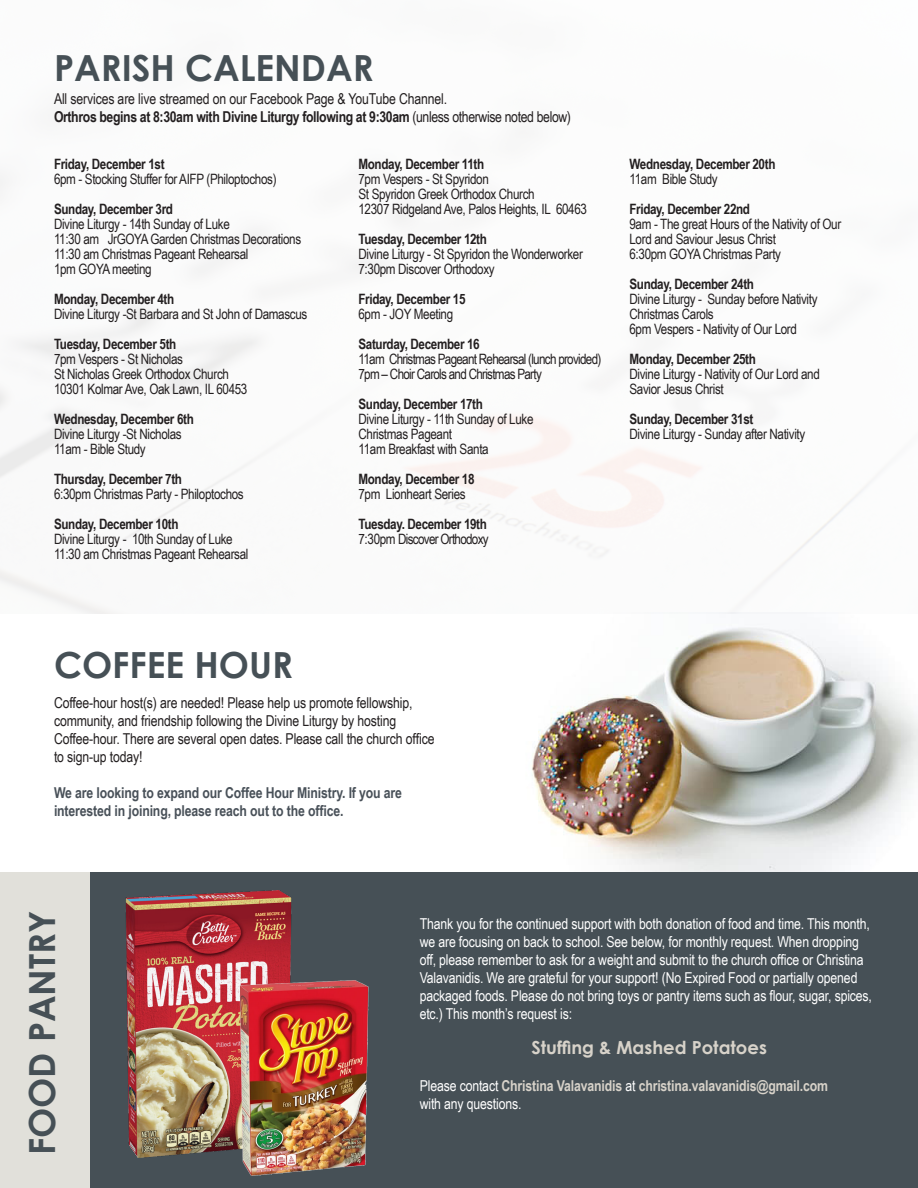
<style>
.page{position:relative;width:918px;height:1188px;background:#fff}
.page>*{position:absolute;margin:0;border:0;box-sizing:border-box;transform-origin:0 0}
.t1{font:700 36px "Century Gothic";color:#465056}
.t2{font:700 18px "Century Gothic";color:#d7d2c9}
.t3{font:15px/18px "Arial Narrow";letter-spacing:-.01em;color:#fff}
.t4{font:15px/18px "Arial Narrow";letter-spacing:-.01em;color:#231f20}
.t5{font:700 15px/18px "Arial Narrow";letter-spacing:-.01em;color:#495159}
.t6{font:700 15px/18px "Arial Narrow";letter-spacing:-.01em;color:#d7d2c9}
.t7{font:700 15px "Arial Narrow";letter-spacing:-.025em;color:#231f20}
.t8{font:14.25px/15px "Arial Narrow";letter-spacing:-.025em;color:#231f20}
.t9{font:700 14.25px "Arial Narrow";letter-spacing:-.025em;color:#231f20}
.t10{font:14.25px "Arial Narrow";letter-spacing:-.05em;color:#231f20}
.s1{font-weight:400}
.s2{font-weight:400;color:#fff}
</style>
<div class="page">
<img style="left:532px;top:613px;width:386px;height:259px">
<div style="left:90px;top:872px;width:828px;height:316px;background:#465056"></div>
<div style="left:0;top:872px;width:90px;height:315px;background:#e1e0da"></div>
<img style="left:125px;top:890px;width:167px;height:268px">
<img style="left:207px;top:978px;width:162px;height:198px">
<p class="t1" style="left:54px;top:41px;width:321px">PARISH CALENDAR</p>
<p class="t4" style="left:54px;top:89px;width:395px">All services are live streamed on our Facebook Page &amp; YouTube Channel.</p>
<p class="t7" style="left:54px;top:106px;width:519px">Orthros begins at 8:30am with Divine Liturgy following at 9:30am <span class="s1">(unless otherwise noted below)</span></p>
<p class="t9" style="left:54px;top:153px;width:112px">Friday, December 1st</p>
<p class="t8" style="left:54px;top:171px;width:224px">6pm - Stocking Stuffer for AIFP (Philoptochos)</p>
<p class="t9" style="left:54px;top:198px;width:121px">Sunday, December 3rd</p>
<p class="t8" style="left:54px;top:216px;width:177px">Divine Liturgy - 14th Sunday of Luke</p>
<p class="t8" style="left:54px;top:231px;width:249px">11:30 am JrGOYA Garden Christmas Decorations</p>
<p class="t8" style="left:54px;top:246px;width:196px">11:30 am Christmas Pageant Rehearsal</p>
<p class="t8" style="left:54px;top:261px;width:99px">1pm GOYA meeting</p>
<p class="t9" style="left:54px;top:288px;width:122px">Monday, December 4th</p>
<p class="t8" style="left:54px;top:306px;width:255px">Divine Liturgy -St Barbara and St John of Damascus</p>
<p class="t9" style="left:54px;top:333px;width:124px">Tuesday, December 5th</p>
<p class="t8" style="left:54px;top:351px;width:131px">7pm Vespers - St Nicholas</p>
<p class="t8" style="left:54px;top:366px;width:176px">St Nicholas Greek Orthodox Church</p>
<p class="t8" style="left:54px;top:381px;width:195px">10301 Kolmar Ave, Oak Lawn, IL 60453</p>
<p class="t9" style="left:54px;top:408px;width:141px">Wednesday, December 6th</p>
<p class="t8" style="left:54px;top:426px;width:129px">Divine Liturgy -St Nicholas</p>
<p class="t8" style="left:54px;top:441px;width:93px">11am - Bible Study</p>
<p class="t9" style="left:54px;top:468px;width:130px">Thursday, December 7th</p>
<p class="t8" style="left:54px;top:486px;width:191px">6:30pm Christmas Party - Philoptochos</p>
<p class="t9" style="left:54px;top:513px;width:126px">Sunday, December 10th</p>
<p class="t8" style="left:54px;top:531px;width:180px">Divine Liturgy - 10th Sunday of Luke</p>
<p class="t8" style="left:54px;top:546px;width:196px">11:30 am Christmas Pageant Rehearsal</p>
<p class="t9" style="left:358px;top:153px;width:127px">Monday, December 11th</p>
<p class="t8" style="left:358px;top:171px;width:132px">7pm Vespers - St Spyridon</p>
<p class="t8" style="left:358px;top:186px;width:178px">St Spyridon Greek Orthodox Church</p>
<p class="t8" style="left:358px;top:201px;width:230px">12307 Ridgeland Ave, Palos Heights, IL 60463</p>
<p class="t9" style="left:358px;top:228px;width:130px">Tuesday, December 12th</p>
<p class="t8" style="left:358px;top:246px;width:226px">Divine Liturgy - St Spyridon the Wonderworker</p>
<p class="t8" style="left:358px;top:261px;width:138px">7:30pm Discover Orthodoxy</p>
<p class="t9" style="left:358px;top:288px;width:109px">Friday, December 15</p>
<p class="t8" style="left:358px;top:306px;width:96px">6pm - JOY Meeting</p>
<p class="t9" style="left:358px;top:333px;width:123px">Saturday, December 16</p>
<p class="t10" style="left:358px;top:349px;width:244px">11am Christmas Pageant Rehearsal (lunch provided)</p>
<p class="t10" style="left:358px;top:364px;width:185px">7pm – Choir Carols and Christmas Party</p>
<p class="t9" style="left:358px;top:393px;width:126px">Sunday, December 17th</p>
<p class="t8" style="left:358px;top:411px;width:177px">Divine Liturgy - 11th Sunday of Luke</p>
<p class="t8" style="left:358px;top:426px;width:95px">Christmas Pageant</p>
<p class="t8" style="left:358px;top:441px;width:132px">11am Breakfast with Santa</p>
<p class="t9" style="left:358px;top:468px;width:118px">Monday, December 18</p>
<p class="t8" style="left:358px;top:486px;width:109px">7pm Lionheart Series</p>
<p class="t9" style="left:358px;top:513px;width:130px">Tuesday. December 19th</p>
<p class="t10" style="left:358px;top:529px;width:132px">7:30pm Discover Orthodoxy</p>
<p class="t9" style="left:630px;top:153px;width:147px">Wednesday, December 20th</p>
<p class="t8" style="left:630px;top:171px;width:90px">11am Bible Study</p>
<p class="t9" style="left:630px;top:198px;width:122px">Friday, December 22nd</p>
<p class="t8" style="left:630px;top:216px;width:213px">9am - The great Hours of the Nativity of Our<br>Lord and Saviour Jesus Christ</p>
<p class="t8" style="left:630px;top:246px;width:153px">6:30pm GOYA Christmas Party</p>
<p class="t9" style="left:630px;top:273px;width:126px">Sunday, December 24th</p>
<p class="t8" style="left:630px;top:291px;width:190px">Divine Liturgy - Sunday before Nativity</p>
<p class="t8" style="left:630px;top:306px;width:86px">Christmas Carols</p>
<p class="t8" style="left:630px;top:321px;width:169px">6pm Vespers - Nativity of Our Lord</p>
<p class="t9" style="left:630px;top:348px;width:128px">Monday, December 25th</p>
<p class="t8" style="left:630px;top:366px;width:192px">Divine Liturgy - Nativity of Our Lord and<br>Savior Jesus Christ</p>
<p class="t9" style="left:630px;top:408px;width:125px">Sunday, December 31st</p>
<p class="t8" style="left:630px;top:426px;width:177px">Divine Liturgy - Sunday after Nativity</p>
<p class="t1" style="left:54px;top:638px;width:241px">COFFEE HOUR</p>
<p class="t4" style="left:54px;top:694px;width:382px">Coffee-hour host(s) are needed! Please help us promote fellowship, community, and friendship following the Divine Liturgy by hosting Coffee-hour. There are several open dates. Please call the church office to sign-up today!</p>
<p class="t5" style="left:54px;top:783px;width:350px">We are looking to expand our Coffee Hour Ministry. If you are interested in joining, please reach out to the office.</p>
<p class="t1" style="left:15px;top:1155px;width:246px;rotate:-90deg">FOOD PANTRY</p>
<p class="t3" style="left:420px;top:914px;width:454px">Thank you for the continued support with both donation of food and time. This month, we are focusing on back to school. See below, for monthly request. When dropping off, please remember to ask for a weight and submit to the church office or Christina Valavanidis. We are grateful for your support! (No Expired Food or partially opened packaged foods. Please do not bring toys or pantry items such as flour, sugar, spices, etc.) This month’s request is:</p>
<p class="t2" style="left:531px;top:1034px;width:237px">Stuffing &amp; Mashed Potatoes</p>
<p class="t6" style="left:420px;top:1076px;width:410px"><span class="s2">Please contact</span> Christina Valavanidis <span class="s2">at</span> christina.valavanidis@gmail.com <span class="s2">with any questions.</span></p>
</div>
